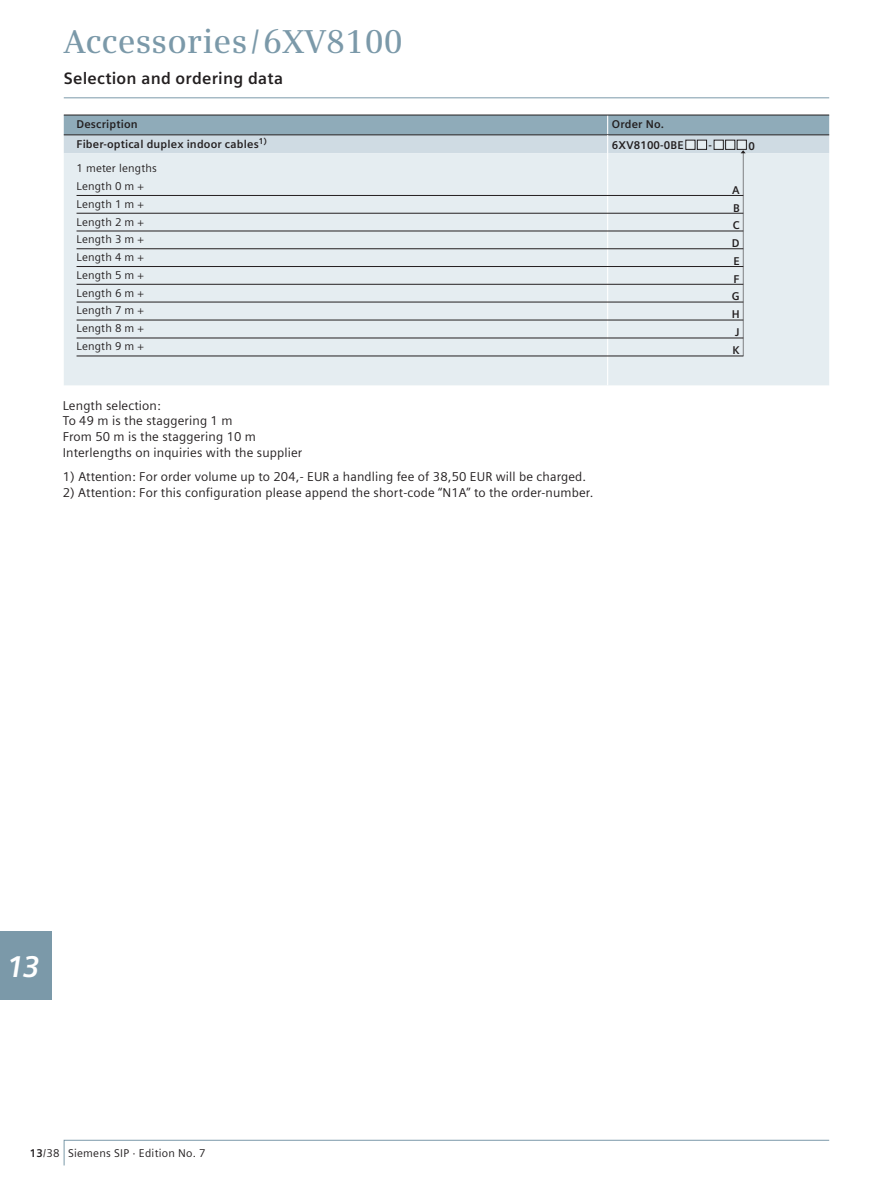
<style>
.page{position:relative;width:893px;height:1191px;background:#fff}
.page>*{position:absolute;margin:0;border:0;box-sizing:border-box;transform-origin:0 0}
.t1{font:600 33px "Siemens Serif";letter-spacing:.005em;color:#7b99a9}
.t2{font:italic 700 30px "Siemens Sans";color:#fff}
.t3{font:700 16.5px "Siemens Sans";letter-spacing:.015em;color:#231f20}
.t4{font:12.75px/15.8px "Siemens Sans";letter-spacing:.01em;color:#231f20}
.t5{font:11.25px/17.7px "Siemens Sans";letter-spacing:.015em;color:#231f20}
.t6{font:700 11.25px/17.7px "Siemens Sans";letter-spacing:.015em;color:#231f20;text-align:center}
.s1{font-weight:700}
</style>
<div class="page">
<hr style="left:64px;top:97px;width:765px;height:1px;background:#7b99a9">
<svg style="left:63px;top:1139px;width:767px;height:27px"></svg>
<div style="left:64px;top:356px;width:765px;height:29px;background:#e5edf1"></div>
<hr style="left:607px;top:159px;width:1px;height:226px;background:#fff">
<hr style="left:77px;top:356px;width:666px;height:1px;background:#231f20">
<svg style="left:64px;top:115px;width:765px;height:241px;background:#d4dde2"></svg>
<div style="left:0;top:931px;width:51px;height:68px;background:#7b99a9"></div>
<p class="t1" style="left:64px;top:28px;width:341px">Accessories / 6XV8100</p>
<p class="t3" style="left:64px;top:71px;width:221px">Selection and ordering data</p>
<p class="t6" style="left:77px;top:116px;width:63px">Description</p>
<p class="t6" style="left:612px;top:116px;width:54px">Order No.</p>
<p class="t6" style="left:77px;top:136px;width:192px">Fiber-optical duplex indoor cables<sup>1)</sup></p>
<p class="t6" style="left:612px;top:137px;width:73px">6XV8100-0BE</p>
<p class="t6" style="left:709px;top:137px;width:5px">-</p>
<p class="t6" style="left:748px;top:138px;width:8px">0</p>
<p class="t5" style="left:77px;top:160px;width:82px">1 meter lengths<br>Length 0 m +<br>Length 1 m +<br>Length 2 m +<br>Length 3 m +<br>Length 4 m +<br>Length 5 m +<br>Length 6 m +<br>Length 7 m +<br>Length 8 m +<br>Length 9 m +</p>
<p class="t6" style="left:732px;top:182px;width:9px">A<br>B<br>C<br>D<br>E<br>F<br>G<br>H<br>J<br>K</p>
<p class="t4" style="left:63px;top:398px;width:241px">Length selection:<br>To 49 m is the staggering 1 m<br>From 50 m is the staggering 10 m<br>Interlengths on inquiries with the supplier</p>
<p class="t4" style="left:63px;top:470px;width:525px">1) Attention: For order volume up to 204,- EUR a handling fee of 38,50 EUR will be charged.</p>
<p class="t4" style="left:63px;top:485px;width:532px">2) Attention: For this configuration please append the short-code “N1A” to the order-number.</p>
<p class="t2" style="left:7px;top:954px;width:34px">13</p>
<p class="t5" style="left:30px;top:1145px;width:178px"><span class="s1">13</span>/38 Siemens SIP · Edition No. 7</p>
</div>
